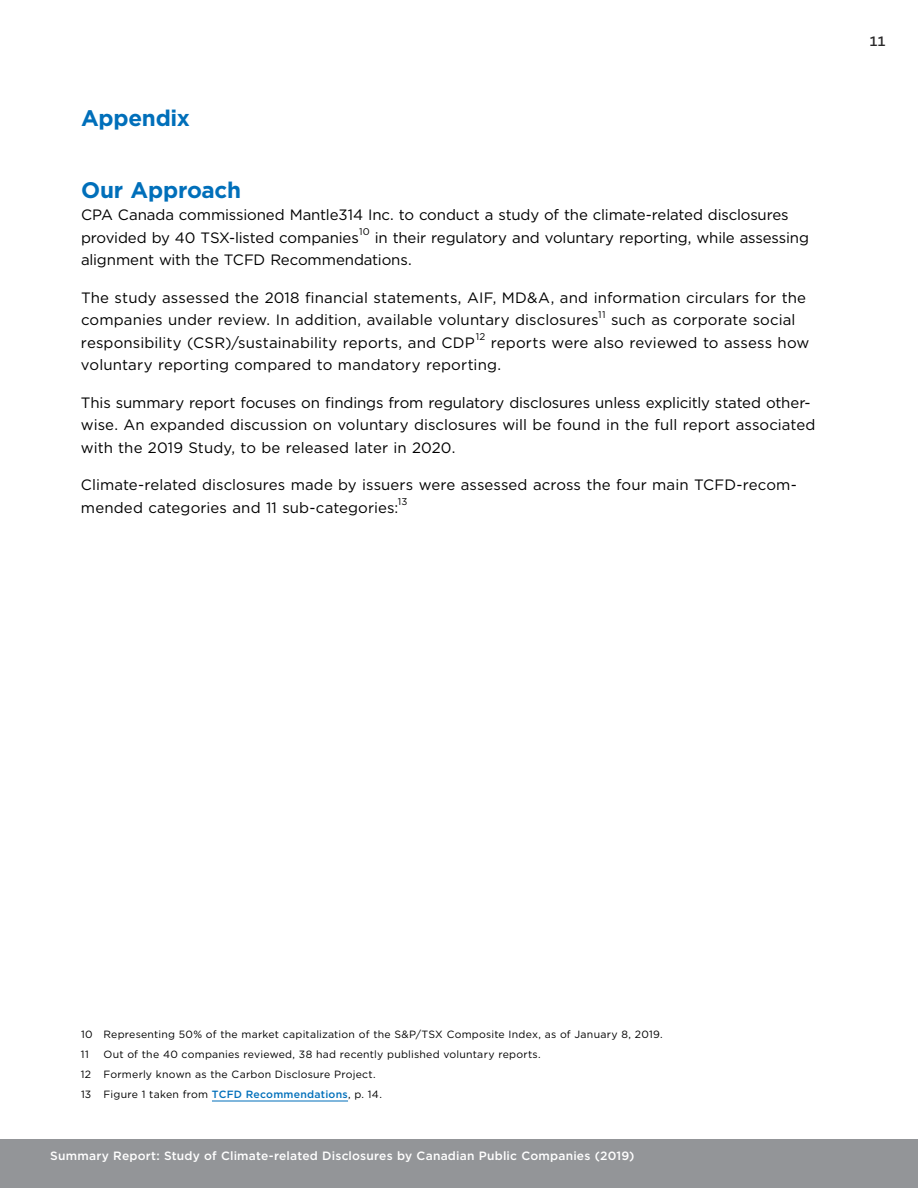
<style>
.page{position:relative;width:918px;height:1188px;background:#fff}
.page>*{position:absolute;margin:0;border:0;box-sizing:border-box;transform-origin:0 0}
.t1{font:700 22.5px "Gotham";letter-spacing:-.01em;color:#006fba}
.t2{font:15px/22.5px "Gotham";color:#000}
.t3{font:500 13.5px "Gotham";color:#292829}
.t4{font:500 12px "Gotham";letter-spacing:.015em;color:#fff}
.t5{font:10.5px/20.1px "Gotham";letter-spacing:.02em;color:#000}
.t6{font:9.75px "Gotham";letter-spacing:.025em;color:#000}
.s1{font-weight:500;color:#006fba}
</style>
<div class="page">
<div style="left:0;top:1140px;width:918px;height:48px;background:#939598"></div>
<hr style="left:212px;top:1101px;width:136px;height:1px;background:#006fba">
<h2 class="t1" style="left:81px;top:103px;width:110px">Appendix</h2>
<h2 class="t1" style="left:81px;top:175px;width:162px">Our Approach</h2>
<p class="t2" style="left:81px;top:204px;width:709px">CPA Canada commissioned Mantle314 Inc. to conduct a study of the climate-related disclosures provided by 40 TSX-listed companies</p>
<p class="t6" style="left:359px;top:226px;width:12px">10</p>
<p class="t2" style="left:81px;top:226px;width:730px;text-indent:294px">in their regulatory and voluntary reporting, while assessing alignment with the TCFD Recommendations.</p>
<p class="t2" style="left:81px;top:286px;width:727px">The study assessed the 2018 fnancial statements, AIF, MD&amp;A, and information circulars for the companies under review. In addition, available voluntary disclosures</p>
<p class="t6" style="left:598px;top:308px;width:9px">11</p>
<p class="t2" style="left:611px;top:309px;width:186px">such as corporate social</p>
<p class="t2" style="left:81px;top:331px;width:395px">responsibility (CSR)/sustainability reports, and CDP</p>
<p class="t6" style="left:476px;top:331px;width:11px">12</p>
<p class="t2" style="left:81px;top:331px;width:730px;text-indent:410px">reports were also reviewed to assess how voluntary reporting compared to mandatory reporting.</p>
<p class="t2" style="left:81px;top:391px;width:736px">This summary report focuses on fndings from regulatory disclosures unless explicitly stated other&shy;wise. An expanded discussion on voluntary disclosures will be found in the full report associated with the 2019 Study, to be released later in 2020.</p>
<p class="t2" style="left:81px;top:474px;width:717px">Climate-related disclosures made by issuers were assessed across the four main TCFD-recom&shy;mended categories and 11 sub-categories:</p>
<p class="t6" style="left:398px;top:496px;width:11px">13</p>
<p class="t3" style="left:869px;top:32px;width:18px">11</p>
<p class="t5" style="left:81px;top:1024px;width:583px">10 Representing 50% of the market capitalization of the S&amp;P/TSX Composite Index, as of January 8, 2019.<br>11</p>
<p class="t5" style="left:81px;top:1044px;width:461px;text-indent:23px">Out of the 40 companies reviewed, 38 had recently published voluntary reports.<br>12 Formerly known as the Carbon Disclosure Project.<br>13 Figure 1 taken from <span class="s1">TCFD Recommendations</span>, p. 14.</p>
<p class="t4" style="left:50px;top:1148px;width:586px">Summary Report: Study of Climate-related Disclosures by Canadian Public Companies (2019)</p>
</div>
